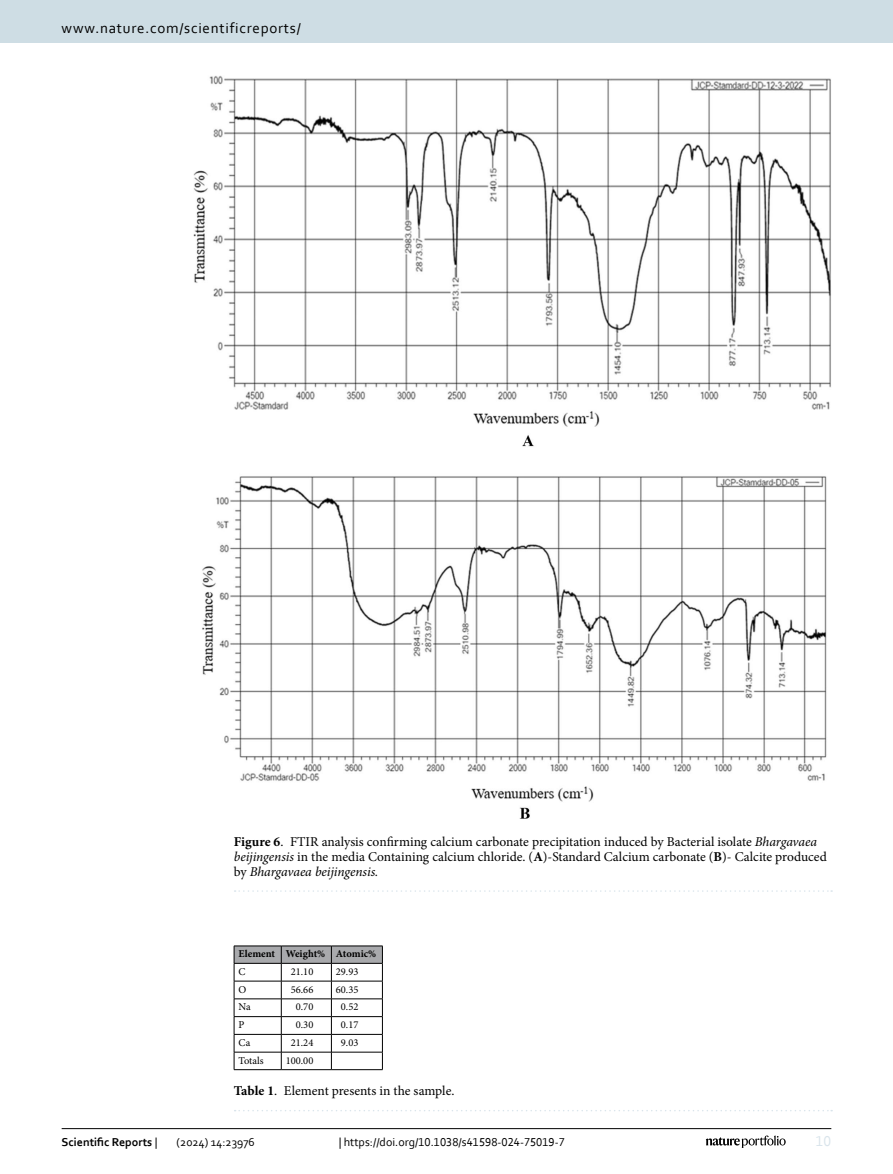
<style>
.page{position:relative;width:893px;height:1174px;background:#fff}
.page>*{position:absolute;margin:0;border:0;box-sizing:border-box;transform-origin:0 0}
.t1{font:15px "Corbel";letter-spacing:.05em;color:#000}
.t2{font:15px "Corbel";color:#d9e4eb}
.Figure_Caption{font:13.5px/15px "Minion Pro";color:#000}
.Table_Caption{font:13.5px "Minion Pro";color:#000}
.t3{font:12px "Corbel";color:#000}
.t4{font:700 12px "Corbel";color:#000}
.Table_Body{font:10.5px "Minion Pro";color:#000}
.Table_Head{font:700 10.5px "Minion Pro";letter-spacing:-.005em;color:#000}
.s1{font-weight:700}
.s2{font-style:italic}
.s3{font-weight:400}
</style>
<div class="page">
<hr style="left:234px;top:945px;width:47px;height:1px;background:#000">
<hr style="left:281px;top:945px;width:50px;height:1px;background:#000">
<hr style="left:331px;top:945px;width:52px;height:1px;background:#000">
<hr style="left:281px;top:1069px;width:50px;height:1px;background:#000">
<svg style="left:234px;top:946px;width:149px;height:123px"></svg>
<hr style="left:331px;top:1069px;width:52px;height:1px;background:#000">
<hr style="left:234px;top:1069px;width:47px;height:1px;background:#000">
<svg style="left:235px;top:1110px;width:597px;height:1px"></svg>
<img style="left:193px;top:76px;width:638px;height:742px">
<svg style="left:235px;top:890px;width:597px;height:1px"></svg>
<hr style="left:62px;top:1128px;width:769px;height:1px;background:#000">
<svg style="left:706px;top:1135px;width:80px;height:12px"></svg>
<div style="left:0;top:0;width:893px;height:43px;background:#cedde4"></div>
<p class="t1" style="left:62px;top:18px;width:241px">www.nature.com/scientificreports/</p>
<p class="Figure_Caption" style="left:234px;top:834px;width:594px"><span class="s1">Figure 6</span>. FTIR analysis confirming calcium carbonate precipitation induced by Bacterial isolate <span class="s2">Bhargavaea beijingensis</span> in the media Containing calcium chloride. (<span class="s1">A</span>)-Standard Calcium carbonate (<span class="s1">B</span>)- Calcite produced by <span class="s2">Bhargavaea beijingensis.</span></p>
<p class="Table_Head" style="left:239px;top:946px;width:38px">Element</p>
<p class="Table_Head" style="left:286px;top:946px;width:41px">Weight%</p>
<p class="Table_Head" style="left:336px;top:946px;width:42px">Atomic%</p>
<p class="Table_Body" style="left:239px;top:964px;width:8px">C</p>
<p class="Table_Body" style="left:291px;top:964px;width:24px">21.10</p>
<p class="Table_Body" style="left:336px;top:964px;width:24px">29.93</p>
<p class="Table_Body" style="left:239px;top:982px;width:9px">O</p>
<p class="Table_Body" style="left:291px;top:982px;width:24px">56.66</p>
<p class="Table_Body" style="left:336px;top:982px;width:24px">60.35</p>
<p class="Table_Body" style="left:239px;top:1000px;width:14px">Na</p>
<p class="Table_Body" style="left:296px;top:1000px;width:19px">0.70</p>
<p class="Table_Body" style="left:341px;top:1000px;width:19px">0.52</p>
<p class="Table_Body" style="left:239px;top:1017px;width:7px">P</p>
<p class="Table_Body" style="left:296px;top:1017px;width:19px">0.30</p>
<p class="Table_Body" style="left:341px;top:1017px;width:19px">0.17</p>
<p class="Table_Body" style="left:239px;top:1035px;width:13px">Ca</p>
<p class="Table_Body" style="left:291px;top:1035px;width:24px">21.24</p>
<p class="Table_Body" style="left:341px;top:1035px;width:19px">9.03</p>
<p class="Table_Body" style="left:239px;top:1053px;width:27px">Totals</p>
<p class="Table_Body" style="left:286px;top:1053px;width:29px">100.00</p>
<p class="Table_Caption" style="left:234px;top:1082px;width:222px"><span class="s1">Table 1</span>. Element presents in the sample.</p>
<p class="t4" style="left:62px;top:1134px;width:97px">Scientific Reports <span class="s3">|</span></p>
<p class="t3" style="left:177px;top:1134px;width:80px">(2024) 14:23976</p>
<p class="t3" style="left:339px;top:1134px;width:228px">| https://doi.org/10.1038/s41598-024-75019-7</p>
<p class="t2" style="left:816px;top:1132px;width:17px">10</p>
</div>
